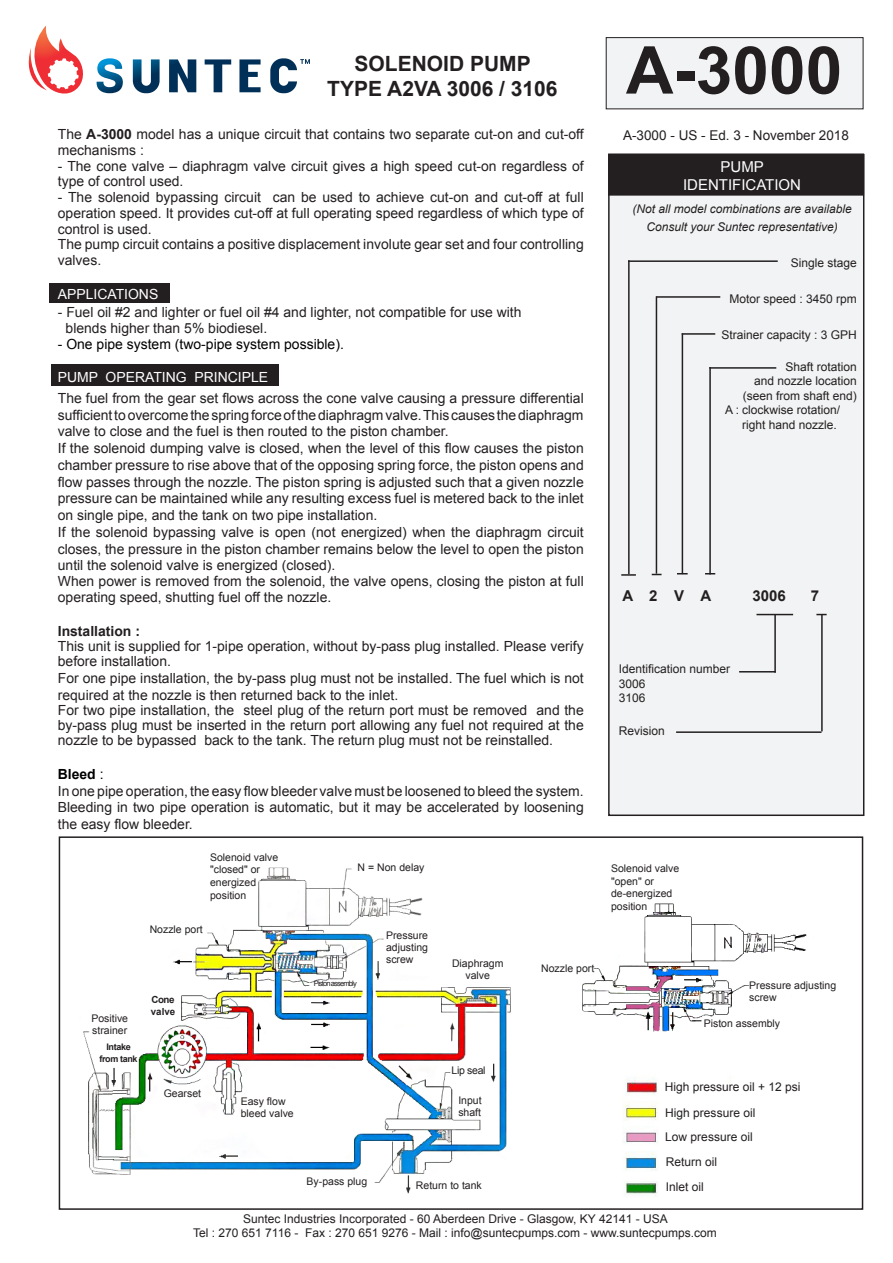
<style>
.page{position:relative;width:893px;height:1263px;background:#fff}
.page>*{position:absolute;margin:0;border:0;box-sizing:border-box;transform-origin:0 0}
.t1{font:700 66px "Arial";color:#231f20}
.t2{font:700 21px/25.2px "Arial";color:#231f20;text-align:center}
.t3{font:15px "Arial";color:#fff}
.t4{font:700 15px "Arial";color:#231f20}
.Légende{font:13.95px/16.8px "Arial";color:#231f20}
.Légende-2{font:13.95px "Arial";color:#000}
.Légende-3{font:13.95px "Arial";color:#fff}
.Légende-4{font:700 13.95px "Arial";color:#231f20}
.Légende-5{font:700 13.95px "Arial";color:#000}
.t5{font:13.5px "Arial";color:#231f20}
.t6{font:12px/14.4px "Arial";color:#231f20;text-align:center}
.t7{font:italic 12px/18px "Arial";color:#231f20;text-align:center}
.t8{font:10.5px/12px "Arial";color:#231f20}
.t9{font:700 9.75px "Arial";color:#231f20}
.t10{font:700 9px/12px "Arial";letter-spacing:-.04em;color:#231f20;text-align:center}
.t11{font:7.5px "Arial";letter-spacing:-.11em;color:#231f20}
.s1{font-weight:700}
.s2{font-weight:400}
</style>
<div class="page">
<div style="left:606px;top:38px;width:257px;height:71px;background:#f2f3f4"></div>
<div style="left:606px;top:37px;width:257px;height:72px;border:1px solid #231f20"></div>
<div style="left:609px;top:155px;width:255px;height:660px;background:#f2f3f4"></div>
<div style="left:608px;top:154px;width:256px;height:662px;border:2px solid #231f20"></div>
<div style="left:609px;top:154px;width:254px;height:41px;background:#231f20"></div>
<div style="left:608px;top:154px;width:256px;height:42px;border:2px solid #231f20"></div>
<div style="left:59px;top:836px;width:804px;height:374px;border:2px solid #231f20"></div>
<img style="left:79px;top:867px;width:433px;height:341px">
<img style="left:582px;top:903px;width:225px;height:129px">
<img style="left:622px;top:1077px;width:109px;height:119px">
<svg style="left:205px;top:59px;width:26px;height:33px"></svg>
<svg style="left:169px;top:59px;width:27px;height:33px"></svg>
<svg style="left:239px;top:59px;width:22px;height:33px"></svg>
<svg style="left:133px;top:59px;width:27px;height:34px"></svg>
<svg style="left:97px;top:58px;width:26px;height:35px"></svg>
<svg style="left:28px;top:26px;width:55px;height:68px"></svg>
<svg style="left:270px;top:58px;width:40px;height:35px"></svg>
<hr style="left:739px;top:671px;width:37px;height:1px;background:#231f20">
<hr style="left:756px;top:614px;width:37px;height:1px;background:#231f20">
<hr style="left:774px;top:614px;width:2px;height:59px;background:#231f20">
<hr style="left:628px;top:260px;width:2px;height:314px;background:#231f20">
<svg style="left:621px;top:574px;width:15px;height:2px"></svg>
<hr style="left:682px;top:333px;width:1px;height:241px;background:#231f20">
<hr style="left:709px;top:367px;width:2px;height:207px;background:#231f20">
<hr style="left:682px;top:333px;width:33px;height:2px;background:#231f20">
<hr style="left:628px;top:260px;width:150px;height:2px;background:#231f20">
<hr style="left:676px;top:731px;width:145px;height:2px;background:#231f20">
<hr style="left:709px;top:367px;width:67px;height:2px;background:#231f20">
<hr style="left:821px;top:614px;width:2px;height:117px;background:#231f20">
<hr style="left:656px;top:296px;width:1px;height:278px;background:#231f20">
<hr style="left:656px;top:296px;width:64px;height:2px;background:#231f20">
<div style="left:52px;top:364px;width:227px;height:22px;background:#231f20"></div>
<div style="left:49px;top:283px;width:121px;height:19px;background:#231f20"></div>
<p class="t2" style="left:327px;top:52px;width:232px">SOLENOID PUMP<br>TYPE A2VA 3006 / 3106</p>
<p class="Légende" style="left:58px;top:126px;width:527px;line-height:15.8px">The <span class="s1">A-3000</span> model has a unique circuit that contains two separate cut-on and cut-off mechanisms :</p>
<p class="Légende" style="left:58px;top:158px;width:527px;line-height:15.8px">- The cone valve – diaphragm valve circuit gives a high speed cut-on regardless of type of control used.</p>
<p class="Légende" style="left:58px;top:189px;width:527px;line-height:15.8px;text-align:justify">- The solenoid bypassing circuit can be used to achieve cut-on and cut-off at full operation speed. It provides cut-off at full operating speed regardless of which type of control is used.</p>
<p class="Légende" style="left:58px;top:237px;width:527px;line-height:15.8px">The pump circuit contains a positive displacement involute gear set and four controlling valves.</p>
<p class="Légende-3" style="left:58px;top:284px;width:102px">APPLICATIONS</p>
<p class="Légende" style="left:58px;top:303px;width:465px">- Fuel oil #2 and lighter or fuel oil #4 and lighter, not compatible for use with</p>
<p class="Légende" style="left:66px;top:320px;width:203px">blends higher than 5% biodiesel.</p>
<p class="Légende-2" style="left:58px;top:335px;width:288px">- One pipe system (two-pipe system possible).</p>
<p class="Légende-3" style="left:58px;top:368px;width:212px">PUMP OPERATING PRINCIPLE</p>
<p class="Légende" style="left:58px;top:390px;width:527px;text-align:justify">The fuel from the gear set flows across the cone valve causing a pressure differential sufficient to overcome the spring force of the diaphragm valve. This causes the diaphragm valve to close and the fuel is then routed to the piston chamber.</p>
<p class="Légende" style="left:58px;top:440px;width:527px;text-align:justify">If the solenoid dumping valve is closed, when the level of this flow causes the piston chamber pressure to rise above that of the opposing spring force, the piston opens and flow passes through the nozzle. The piston spring is adjusted such that a given nozzle pressure can be maintained while any resulting excess fuel is metered back to the inlet on single pipe, and the tank on two pipe installation.</p>
<p class="Légende" style="left:58px;top:524px;width:527px;text-align:justify">If the solenoid bypassing valve is open (not energized) when the diaphragm circuit closes, the pressure in the piston chamber remains below the level to open the piston until the solenoid valve is energized (closed).</p>
<p class="Légende" style="left:58px;top:573px;width:527px;line-height:15.8px">When power is removed from the solenoid, the valve opens, closing the piston at full operating speed, shutting fuel off the nozzle.</p>
<p class="Légende-4" style="left:58px;top:622px;width:84px">Installation :</p>
<p class="Légende" style="left:58px;top:639px;width:527px;line-height:15px">This unit is supplied for 1-pipe operation, without by-pass plug installed. Please verify before installation.</p>
<p class="Légende" style="left:58px;top:670px;width:527px">For one pipe installation, the by-pass plug must not be installed. The fuel which is not required at the nozzle is then returned back to the inlet.</p>
<p class="Légende" style="left:58px;top:703px;width:527px;line-height:15px;text-align:justify">For two pipe installation, the steel plug of the return port must be removed and the by-pass plug must be inserted in the return port allowing any fuel not required at the nozzle to be bypassed back to the tank. The return plug must not be reinstalled.</p>
<p class="Légende-5" style="left:58px;top:765px;width:47px">Bleed <span class="s2">:</span></p>
<p class="Légende" style="left:58px;top:782px;width:527px">In one pipe operation, the easy flow bleeder valve must be loosened to bleed the system.</p>
<p class="Légende" style="left:58px;top:799px;width:527px">Bleeding in two pipe operation is automatic, but it may be accelerated by loosening the easy flow bleeder.</p>
<p class="t8" style="left:210px;top:851px;width:70px">Solenoid valve</p>
<p class="t8" style="left:210px;top:864px;width:52px">"closed" or</p>
<p class="t8" style="left:210px;top:876px;width:48px">energized</p>
<p class="t8" style="left:210px;top:889px;width:38px">position</p>
<p class="t8" style="left:150px;top:923px;width:55px">Nozzle port</p>
<p class="t8" style="left:91px;top:1013px;width:38px">Positive strainer</p>
<p class="t10" style="left:100px;top:1041px;width:40px">Intake from tank</p>
<p class="t9" style="left:152px;top:993px;width:24px">Cone</p>
<p class="t9" style="left:151px;top:1005px;width:26px">valve</p>
<p class="t8" style="left:164px;top:1087px;width:39px">Gearset</p>
<p class="t8" style="left:241px;top:1095px;width:55px">Easy flow bleed valve</p>
<p class="t8" style="left:358px;top:861px;width:68px">N = Non delay</p>
<p class="t11" style="left:314px;top:978px;width:45px">Piston assembly</p>
<p class="t8" style="left:386px;top:930px;width:44px">Pressure</p>
<p class="t8" style="left:386px;top:942px;width:44px">adjusting</p>
<p class="t8" style="left:386px;top:954px;width:29px">screw</p>
<p class="t8" style="left:452px;top:957px;width:53px;text-align:center">Diaphragm valve</p>
<p class="t8" style="left:452px;top:1064px;width:35px">Lip seal</p>
<p class="t8" style="left:458px;top:1094px;width:25px">Input</p>
<p class="t8" style="left:458px;top:1106px;width:24px">shaft</p>
<p class="t8" style="left:307px;top:1175px;width:62px">By-pass plug</p>
<p class="t8" style="left:416px;top:1180px;width:67px">Return to tank</p>
<p class="t8" style="left:541px;top:962px;width:55px">Nozzle port</p>
<h1 class="t1" style="left:626px;top:26px;width:218px">A-3000</h1>
<p class="t5" style="left:623px;top:126px;width:227px">A-3000 - US - Ed. 3 - November 2018</p>
<p class="t3" style="left:720px;top:157px;width:45px">PUMP</p>
<p class="t3" style="left:683px;top:175px;width:120px">IDENTIFICATION</p>
<p class="t7" style="left:632px;top:200px;width:221px">(Not all model combinations are available<br>Consult your Suntec representative)</p>
<p class="t6" style="left:791px;top:255px;width:68px">Single stage</p>
<p class="t6" style="left:729px;top:291px;width:129px">Motor speed : 3450 rpm</p>
<p class="t6" style="left:721px;top:327px;width:137px">Strainer capacity : 3 GPH</p>
<p class="t6" style="left:785px;top:360px;width:73px">Shaft rotation</p>
<p class="t6" style="left:754px;top:374px;width:104px">and nozzle location</p>
<p class="t6" style="left:743px;top:389px;width:116px">(seen from shaft end)</p>
<p class="t6" style="left:725px;top:403px;width:117px;text-align:right">A : clockwise rotation/ right hand nozzle.</p>
<p class="t4" style="left:622px;top:586px;width:90px">A 2 V A</p>
<p class="t4" style="left:752px;top:586px;width:35px">3006</p>
<p class="t4" style="left:811px;top:586px;width:10px">7</p>
<p class="t6" style="left:619px;top:662px;width:113px">Identification number</p>
<p class="t6" style="left:619px;top:677px;width:28px">3006</p>
<p class="t6" style="left:619px;top:691px;width:28px">3106</p>
<p class="t6" style="left:619px;top:723px;width:48px">Revision</p>
<p class="t8" style="left:611px;top:863px;width:70px">Solenoid valve</p>
<p class="t8" style="left:611px;top:875px;width:45px">"open" or</p>
<p class="t8" style="left:611px;top:888px;width:63px">de-energized</p>
<p class="t8" style="left:611px;top:900px;width:38px">position</p>
<p class="t8" style="left:749px;top:979px;width:88px">Pressure adjusting screw</p>
<p class="t8" style="left:704px;top:1017px;width:78px">Piston assembly</p>
<p class="t6" style="left:665px;top:1079px;width:137px">High pressure oil + 12 psi</p>
<p class="t6" style="left:665px;top:1106px;width:92px">High pressure oil</p>
<p class="t6" style="left:665px;top:1130px;width:89px">Low pressure oil</p>
<p class="t6" style="left:666px;top:1155px;width:53px">Return oil</p>
<p class="t6" style="left:666px;top:1180px;width:40px">Inlet oil</p>
<p class="t6" style="left:193px;top:1211px;width:525px">Suntec Industries Incorporated - 60 Aberdeen Drive - Glasgow, KY 42141 - USA<br>Tel : 270 651 7116 - Fax : 270 651 9276 - Mail : info@suntecpumps.com - www.suntecpumps.com</p>
</div>
